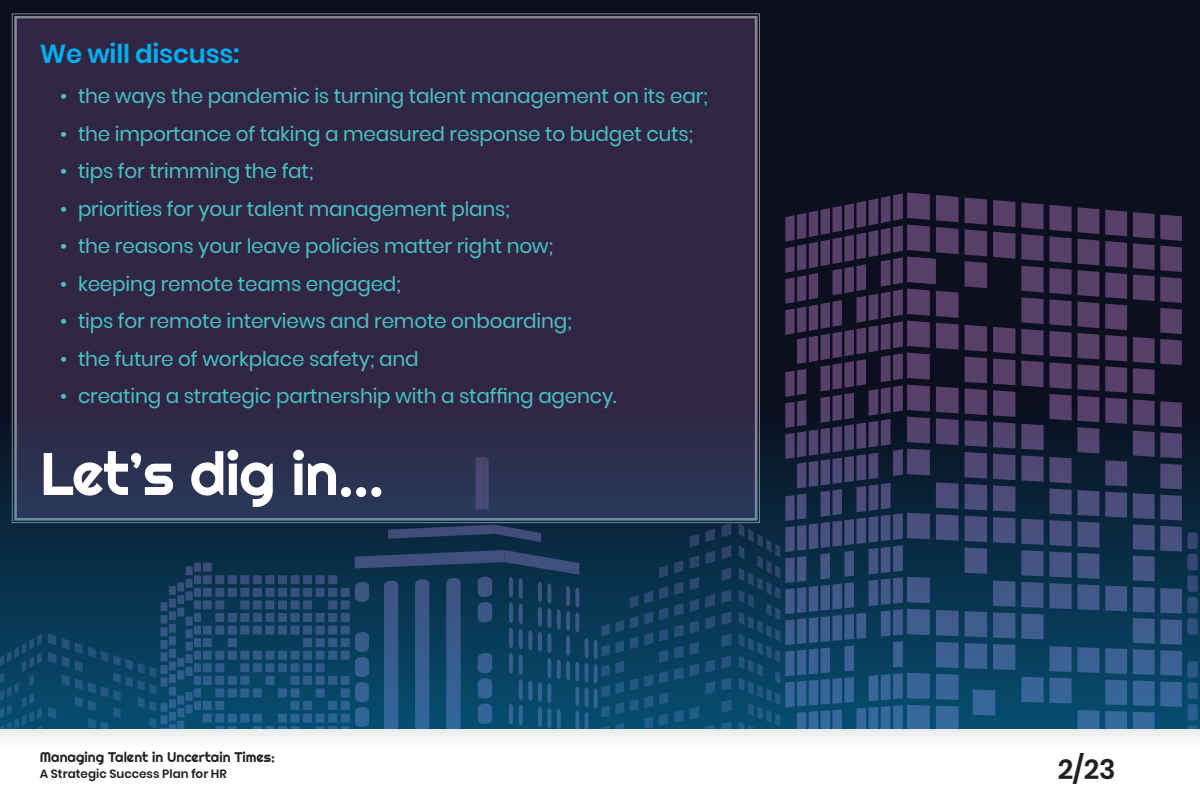
<style>
.page{position:relative;width:1200px;height:800px;background:#fff}
.page>*{position:absolute;margin:0;border:0;box-sizing:border-box;transform-origin:0 0}
.t1{font:60px "Righteous";letter-spacing:-.01em;color:#fff}
.t2{font:600 27.5px "Poppins";color:#231f20}
.t3{font:600 26px "Poppins";letter-spacing:-.01em;color:#00aeef}
.t4{font:20px "Poppins";letter-spacing:-.01em;color:#48c2c4}
.t5{font:14px "Righteous";color:#231f20}
.t6{font:600 12px "Poppins";color:#231f20}
</style>
<div class="page">
<div style="left:0;top:728px;width:1200px;height:20px;background:#f3f3f3"></div>
<div style="left:0;top:0;width:1200px;height:729px;background:#0b0f1e"></div>
<div style="left:11px;top:13px;width:749px;height:387px;background:#302643"></div>
<svg style="left:993px;top:200px;width:22px;height:59px"></svg>
<svg style="left:965px;top:198px;width:22px;height:90px"></svg>
<svg style="left:1021px;top:202px;width:23px;height:185px"></svg>
<svg style="left:1105px;top:210px;width:22px;height:190px"></svg>
<svg style="left:1133px;top:212px;width:49px;height:188px"></svg>
<svg style="left:1050px;top:205px;width:49px;height:195px"></svg>
<svg style="left:965px;top:325px;width:22px;height:75px"></svg>
<svg style="left:993px;top:327px;width:22px;height:73px"></svg>
<svg style="left:739px;top:193px;width:220px;height:207px"></svg>
<svg style="left:0;top:400px;width:1200px;height:329px"></svg>
<h3 class="t3" style="left:40px;top:39px;width:201px">We will discuss:</h3>
<p class="t4" style="left:60px;top:85px;width:650px">• the ways the pandemic is turning talent management on its ear;</p>
<p class="t4" style="left:60px;top:122px;width:635px">• the importance of taking a measured response to budget cuts;</p>
<p class="t4" style="left:60px;top:160px;width:255px">• tips for trimming the fat;</p>
<p class="t4" style="left:60px;top:197px;width:452px">• priorities for your talent management plans;</p>
<p class="t4" style="left:60px;top:235px;width:495px">• the reasons your leave policies matter right now;</p>
<p class="t4" style="left:60px;top:272px;width:343px">• keeping remote teams engaged;</p>
<p class="t4" style="left:60px;top:310px;width:513px">• tips for remote interviews and remote onboarding;</p>
<p class="t4" style="left:60px;top:347px;width:360px">• the future of workplace safety; and</p>
<p class="t4" style="left:60px;top:385px;width:558px">• creating a strategic partnership with a staffing agency.</p>
<h1 class="t1" style="left:40px;top:436px;width:346px">Let’s dig in...</h1>
<p class="t5" style="left:40px;top:748px;width:237px">Managing Talent in Uncertain Times:</p>
<p class="t6" style="left:40px;top:767px;width:189px">A Strategic Success Plan for HR</p>
<h2 class="t2" style="left:1058px;top:754px;width:60px">2/23</h2>
</div>
